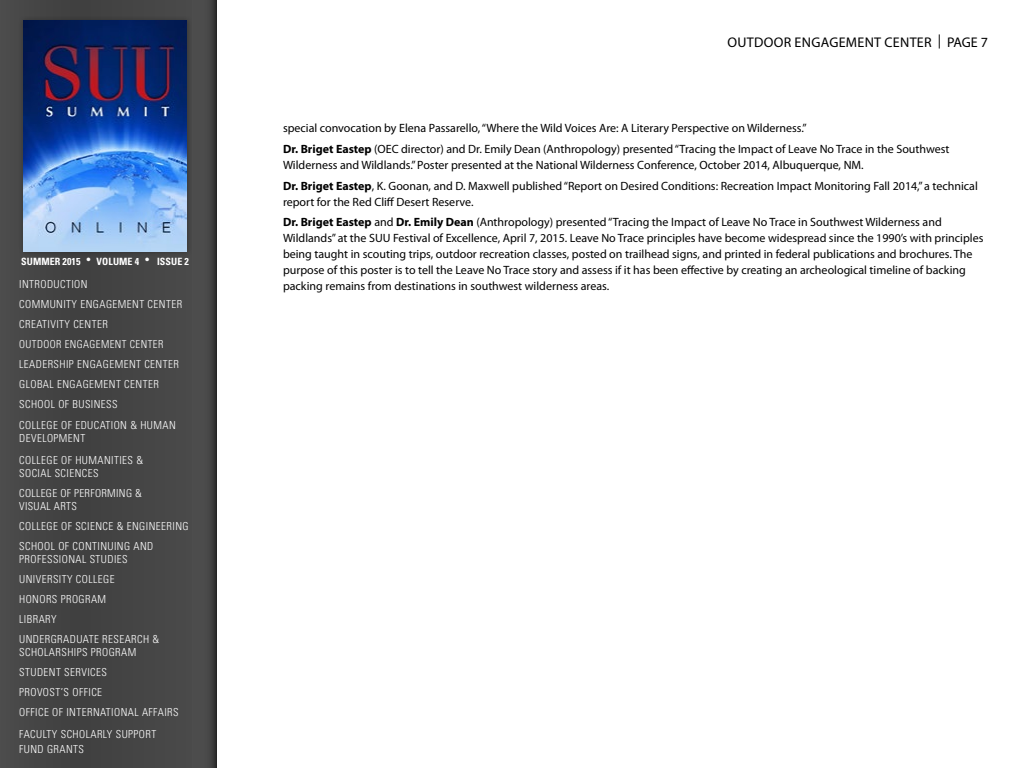
<style>
.page{position:relative;width:1024px;height:768px;background:#fff}
.page>*{position:absolute;margin:0;border:0;box-sizing:border-box;transform-origin:0 0}
.t1{font:14.1px "Myriad Pro";letter-spacing:.02em;color:#000}
.t2{font:12px/20.8px "Myriad Pro";color:#000}
.t3{font:300 condensed 11px/20px "Univers";letter-spacing:.04em;color:#fff}
.t4{font:700 condensed 10px "Univers";letter-spacing:.01em;color:#fff}
.s1{font-weight:700}
</style>
<div class="page">
<div style="left:0;top:0;width:216px;height:768px;background:#454545"></div>
<div style="left:192px;top:1px;width:24px;height:766px;background:linear-gradient(to right,#535353,#3c3c3c)"></div>
<div style="left:18px;top:16px;width:174px;height:242px;background:#000;opacity:.29"></div>
<img style="left:24px;top:21px;width:163px;height:231px">
<p class="t4" style="left:21px;top:255px;width:169px">SUMMER 2015 • VOLUME 4 • ISSUE 2</p>
<p class="t3" style="left:19px;top:274px;width:164px">INTRODUCTION<br>COMMUNITY ENGAGEMENT CENTER<br>CREATIVITY CENTER<br>OUTDOOR ENGAGEMENT CENTER<br>LEADERSHIP ENGAGEMENT CENTER<br>GLOBAL ENGAGEMENT CENTER<br>SCHOOL OF BUSINESS</p>
<p class="t3" style="left:19px;top:418px;width:158px;line-height:13px">COLLEGE OF EDUCATION &amp; HUMAN<br>DEVELOPMENT</p>
<p class="t3" style="left:19px;top:453px;width:125px;line-height:13px">COLLEGE OF HUMANITIES &amp;<br>SOCIAL SCIENCES</p>
<p class="t3" style="left:19px;top:486px;width:124px;line-height:13px">COLLEGE OF PERFORMING &amp;<br>VISUAL ARTS</p>
<p class="t3" style="left:19px;top:516px;width:171px">COLLEGE OF SCIENCE &amp; ENGINEERING<br>SCHOOL OF CONTINUING AND</p>
<p class="t3" style="left:19px;top:549px;width:142px">PROFESSIONAL STUDIES<br>UNIVERSITY COLLEGE<br>HONORS PROGRAM<br>LIBRARY<br>UNDERGRADUATE RESEARCH &amp;</p>
<p class="t3" style="left:19px;top:642px;width:161px">SCHOLARSHIPS PROGRAM<br>STUDENT SERVICES<br>PROVOST’S OFFICE<br>OFFICE OF INTERNATIONAL AFFAIRS</p>
<p class="t3" style="left:19px;top:726px;width:139px;line-height:15.4px">FACULTY SCHOLARLY SUPPORT<br>FUND GRANTS</p>
<p class="t1" style="left:728px;top:33px;width:262px">OUTDOOR ENGAGEMENT CENTER | PAGE 7</p>
<p class="t2" style="left:283px;top:117px;width:668px">special convocation by Elena Passarello, “Where the Wild Voices Are: A Literary Perspective on Wilderness.”<br><span class="s1">Dr. Briget Eastep</span> (OEC director) and Dr. Emily Dean (Anthropology) presented “Tracing the Impact of Leave No Trace in the Southwest</p>
<p class="t2" style="left:283px;top:154px;width:696px">Wilderness and Wildlands.” Poster presented at the National Wilderness Conference, October 2014, Albuquerque, NM.<br><span class="s1">Dr. Briget Eastep</span>, K. Goonan, and D. Maxwell published “Report on Desired Conditions: Recreation Impact Monitoring Fall 2014,” a technical</p>
<p class="t2" style="left:283px;top:191px;width:660px">report for the Red Cliff Desert Reserve.<br><span class="s1">Dr. Briget Eastep</span> and <span class="s1">Dr. Emily Dean</span> (Anthropology) presented “Tracing the Impact of Leave No Trace in Southwest Wilderness and</p>
<p class="t2" style="left:283px;top:230px;width:702px;line-height:16px">Wildlands” at the SUU Festival of Excellence, April 7, 2015. Leave No Trace principles have become widespread since the 1990’s with principles being taught in scouting trips, outdoor recreation classes, posted on trailhead signs, and printed in federal publications and brochures. The purpose of this poster is to tell the Leave No Trace story and assess if it has been effective by creating an archeological timeline of backing packing remains from destinations in southwest wilderness areas.</p>
</div>
